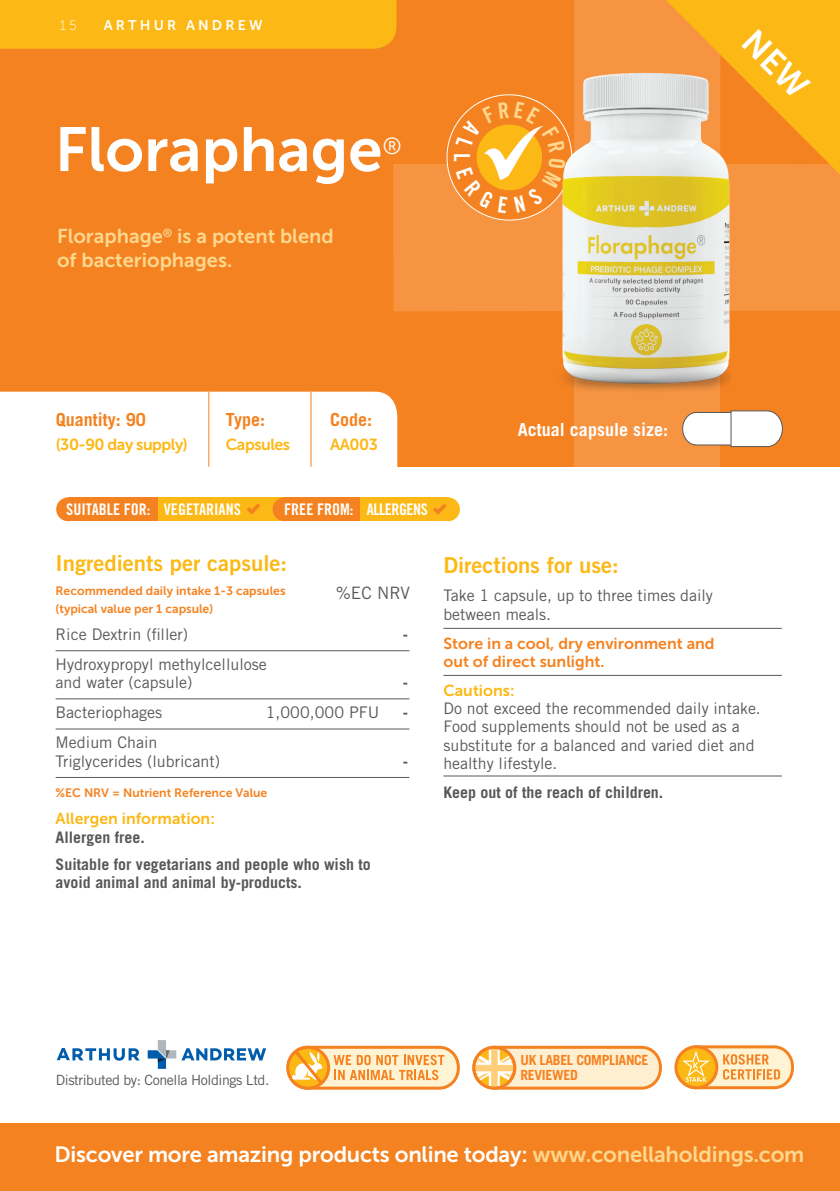
<style>
.page{position:relative;width:840px;height:1191px;background:#fff}
.page>*{position:absolute;margin:0;border:0;box-sizing:border-box;transform-origin:0 0}
.t1{font:62px "Museo Sans 700";color:#fff}
.t2{font:23.4px "Museo Sans 300";color:#fff}
.t3{font:22px "Museo Sans 700";letter-spacing:-.01em;color:#fff}
.t4{font:22px "Trade Gothic Bold Two";color:#fcb814}
.t5{font:22px "Trade Gothic Bold Cond Twenty";color:#fff}
.t6{font:20px/24px "Museo Sans 700";color:#fed88f}
.t7{font:700 18px "Trade Gothic";color:#f58220}
.t8{font:700 18px "Trade Gothic";color:#fff}
.t9{font:17px "Trade Gothic";color:#57585a}
.t10{font:16px/18px "Trade Gothic";color:#57585a}
.t11{font:16px "Museo Sans 700";letter-spacing:-.03em;color:#fcb814}
.t12{font:16px "Trade Gothic Bold Cond Twenty";color:#fff}
.t13{font:16px "Trade Gothic Bold Cond Twenty";letter-spacing:-.03em;color:#fff}
.t14{font:700 16px "Trade Gothic";color:#57585a}
.t15{font:15.8px/18.4px "Trade Gothic";color:#57585a}
.t16{font:700 15.8px/27px "Trade Gothic";color:#57585a}
.t17{font:15.8px/18.4px "Museo Sans 700";color:#f58220}
.t18{font:15.8px "Museo Sans 700";color:#fcb814}
.t19{font:14.2px "Trade Gothic";letter-spacing:-.03em;color:#57585a}
.t20{font:700 14px/15px "Trade Gothic";letter-spacing:-.025em;color:#f58220}
.t21{font:14px "Museo Sans 700";letter-spacing:.225em;color:#fff}
.t22{font:14px "Museo Sans 100";color:#fff}
.t23{font:12.2px/18px "Museo Sans 700";color:#f58220}
.s1{color:#9cd2bd}
.s2{color:#fed88f}
</style>
<div class="page">
<div style="left:0;top:0;width:839px;height:466px;background:#f58220"></div>
<svg style="left:393px;top:164px;width:326px;height:303px"></svg>
<div style="left:0;top:1123px;width:839px;height:68px;background:#f58220"></div>
<div style="left:0;top:0;width:396px;height:49px;background:#fcb814"></div>
<div style="left:71px;top:497px;width:377px;height:24px;background:#fcb814"></div>
<div style="left:68px;top:497px;width:89px;height:24px;background:#f58220"></div>
<div style="left:56px;top:497px;width:24px;height:24px;background:#f58220;border-radius:50%"></div>
<div style="left:436px;top:497px;width:23px;height:24px;background:#fcb814;border-radius:50%"></div>
<div style="left:284px;top:497px;width:76px;height:24px;background:#f58220"></div>
<div style="left:272px;top:497px;width:24px;height:24px;background:#f58220;border-radius:50%"></div>
<svg style="left:247px;top:503px;width:13px;height:11px"></svg>
<svg style="left:433px;top:504px;width:13px;height:11px"></svg>
<hr style="left:56px;top:650px;width:353px;height:1px;background:#57585a">
<hr style="left:56px;top:698px;width:353px;height:1px;background:#57585a">
<hr style="left:56px;top:728px;width:353px;height:1px;background:#57585a">
<hr style="left:56px;top:777px;width:353px;height:1px;background:#57585a">
<hr style="left:443px;top:628px;width:338px;height:1px;background:#57585a">
<hr style="left:443px;top:675px;width:338px;height:1px;background:#57585a">
<hr style="left:443px;top:775px;width:338px;height:1px;background:#57585a">
<img style="left:525px;top:378px;width:205px;height:17px">
<svg style="left:681px;top:410px;width:101px;height:37px;background:#f1e5db"></svg>
<svg style="left:286px;top:1045px;width:173px;height:44px;background:#facc8e"></svg>
<svg style="left:472px;top:1045px;width:189px;height:44px;background:#fcdbae"></svg>
<svg style="left:674px;top:1045px;width:119px;height:44px;background:#fac880"></svg>
<svg style="left:57px;top:1048px;width:83px;height:12px"></svg>
<svg style="left:148px;top:1040px;width:118px;height:28px"></svg>
<div style="left:0;top:392px;width:397px;height:75px;background:#fff"></div>
<hr style="left:208px;top:392px;width:1px;height:75px;background:#f58220">
<hr style="left:310px;top:392px;width:1px;height:75px;background:#f58220">
<svg style="left:441px;top:0;width:398px;height:378px"></svg>
<p class="t22" style="left:60px;top:18px;width:19px">15</p>
<p class="t21" style="left:104px;top:17px;width:160px">ARTHUR ANDREW</p>
<h1 class="t1" style="left:55px;top:115px;width:329px">Floraphage</h1>
<h2 class="t2" style="left:382px;top:133px;width:21px">®</h2>
<p class="t6" style="left:57px;top:224px;width:278px">Floraphage<sup>®</sup> is a potent blend of bacteriophages.</p>
<h3 class="t5" style="left:475px;top:153px;width:10px;rotate:90deg">L</h3>
<p class="t7" style="left:56px;top:408px;width:92px">Quantity: 90</p>
<p class="t7" style="left:226px;top:408px;width:41px">Type:</p>
<p class="t7" style="left:330px;top:408px;width:44px">Code:</p>
<p class="t11" style="left:56px;top:435px;width:133px">(30-90 day supply)</p>
<p class="t11" style="left:226px;top:435px;width:66px">Capsules</p>
<p class="t11" style="left:330px;top:435px;width:49px">AA003</p>
<p class="t8" style="left:517px;top:419px;width:152px">Actual capsule size:</p>
<p class="t12" style="left:66px;top:499px;width:176px">SUITABLE FOR: VEGETARIANS</p>
<p class="t13" style="left:284px;top:499px;width:145px">FREE FROM: ALLERGENS</p>
<h3 class="t4" style="left:56px;top:549px;width:233px">Ingredients per capsule:</h3>
<p class="t23" style="left:56px;top:582px;width:231px">Recommended daily intake 1-3 capsules (typical value per 1 capsule)</p>
<p class="t10" style="left:56px;top:625px;width:134px">Rice Dextrin (filler)</p>
<p class="t14" style="left:402px;top:624px;width:7px">-</p>
<p class="t10" style="left:56px;top:655px;width:213px">Hydroxypropyl methylcellulose and water (capsule)</p>
<p class="t9" style="left:335px;top:583px;width:76px">%EC NRV</p>
<p class="t14" style="left:402px;top:672px;width:7px">-</p>
<p class="t10" style="left:56px;top:703px;width:108px">Bacteriophages</p>
<p class="t10" style="left:266px;top:703px;width:115px">1,000,000 PFU</p>
<p class="t14" style="left:402px;top:703px;width:7px">-</p>
<p class="t10" style="left:56px;top:733px;width:166px">Medium Chain<br>Triglycerides (lubricant)</p>
<p class="t14" style="left:402px;top:751px;width:7px">-</p>
<p class="t23" style="left:56px;top:784px;width:213px">%EC NRV = Nutrient Reference Value</p>
<p class="t18" style="left:56px;top:810px;width:161px">Allergen information:</p>
<p class="t16" style="left:56px;top:823px;width:316px">Allergen free.<br>Suitable for vegetarians and people who wish to</p>
<p class="t16" style="left:56px;top:868px;width:248px">avoid animal and animal by-products.</p>
<h3 class="t4" style="left:443px;top:551px;width:177px">Directions for use:</h3>
<p class="t15" style="left:443px;top:586px;width:271px">Take 1 capsule, up to three times daily between meals.</p>
<p class="t17" style="left:443px;top:634px;width:272px">Store in a cool, dry environment and out of direct sunlight.</p>
<p class="t18" style="left:443px;top:681px;width:73px">Cautions:</p>
<p class="t15" style="left:443px;top:699px;width:318px">Do not exceed the recommended daily intake.<br>Food supplements should not be used as a substitute for a balanced and varied diet and healthy lifestyle.</p>
<p class="t16" style="left:443px;top:778px;width:221px">Keep out of the reach of children.</p>
<p class="t19" style="left:56px;top:1071px;width:215px">Distributed by: Conella Holdings Ltd.</p>
<p class="t20" style="left:520px;top:1052px;width:130px">UK LABEL COMPLIANCE<br>REVIEWED</p>
<h3 class="t3" style="left:54px;top:1142px;width:753px">Discover more amazing products online today: <span class="s1">www.conellaholdings.com</span></h3>
<h3 class="t3" style="left:57px;top:1142px;width:748px">Discover more amazing products online today: <span class="s2">www.conellaholdings.com</span></h3>
</div>
